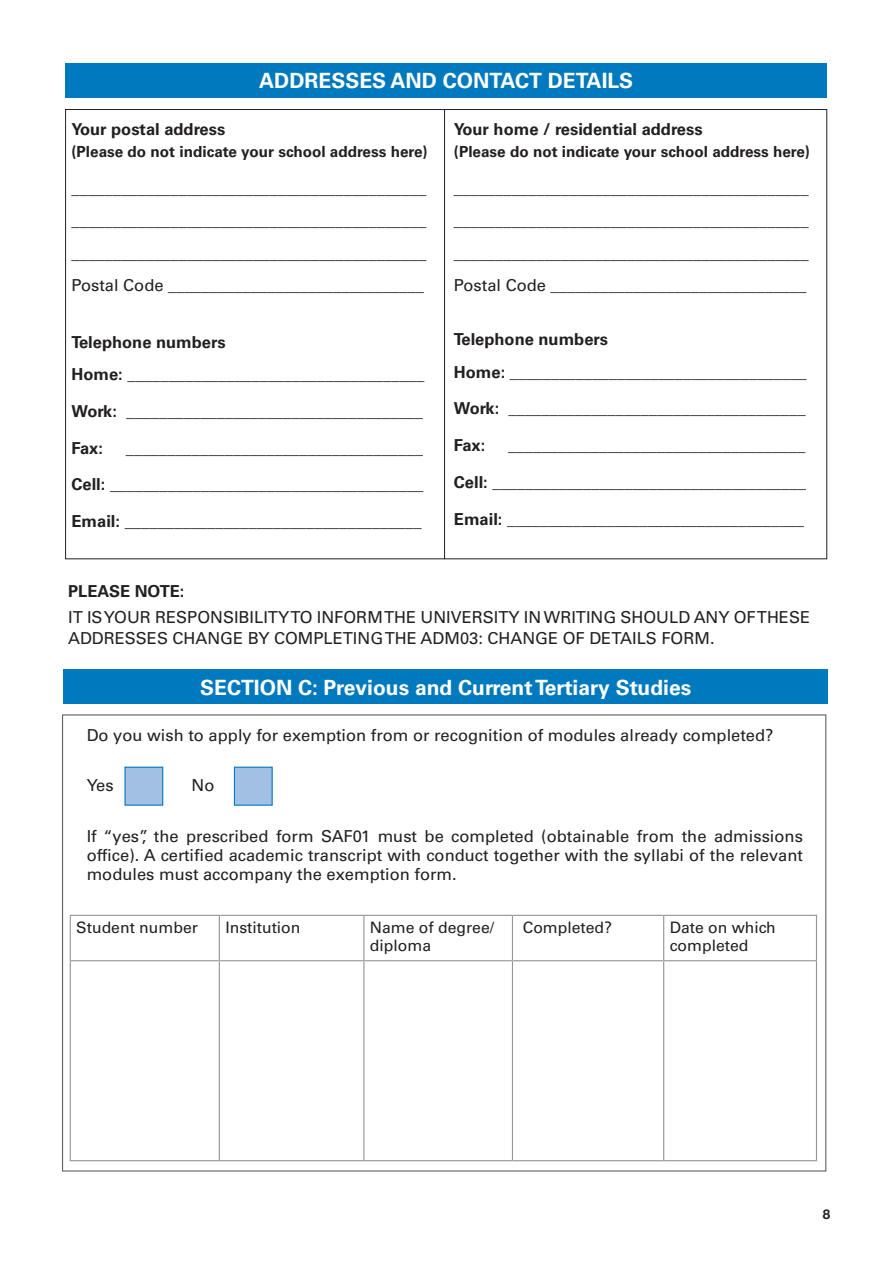
<style>
.page{position:relative;width:893px;height:1263px;background:#fff}
.page>*{position:absolute;margin:0;border:0;box-sizing:border-box;transform-origin:0 0}
.t1{font:700 21px "Univers LT Std";color:#fff}
.t2{font:16.5px/32.5px "Univers LT Std";color:#231f20;text-align:justify}
.t3{font:700 16.5px "Univers LT Std";color:#231f20}
.t4{font:15.75px/18.1px "Univers LT Std";color:#231f20}
.t5{font:700 15.3px "Univers LT Std";color:#231f20}
.t6{font:700 13.5px "Helvetica Neue LT Std";color:#231f20}
.s1{font-weight:700}
</style>
<div class="page">
<div style="left:65px;top:64px;width:762px;height:34px;background:#0079be"></div>
<hr style="left:444px;top:110px;width:1px;height:449px;background:#231f20">
<div style="left:234px;top:767px;width:39px;height:39px;background:#a1c0e3;border:1px solid #0079be"></div>
<div style="left:125px;top:767px;width:38px;height:38px;background:#a1c0e3"></div>
<div style="left:124px;top:767px;width:39px;height:39px;border:1px solid #0079be"></div>
<div style="left:64px;top:670px;width:764px;height:34px;background:#0079be"></div>
<hr style="left:70px;top:915px;width:149px;height:1px;background:#939598">
<hr style="left:70px;top:916px;width:1px;height:44px;background:#939598">
<hr style="left:219px;top:915px;width:145px;height:1px;background:#939598">
<hr style="left:219px;top:916px;width:1px;height:44px;background:#939598">
<hr style="left:364px;top:915px;width:148px;height:1px;background:#939598">
<hr style="left:363px;top:916px;width:1px;height:44px;background:#939598">
<hr style="left:512px;top:915px;width:152px;height:1px;background:#939598">
<hr style="left:512px;top:916px;width:1px;height:44px;background:#939598">
<hr style="left:664px;top:915px;width:153px;height:1px;background:#939598">
<hr style="left:663px;top:916px;width:1px;height:44px;background:#939598">
<hr style="left:816px;top:916px;width:1px;height:44px;background:#939598">
<hr style="left:70px;top:960px;width:149px;height:1px;background:#939598">
<hr style="left:70px;top:961px;width:1px;height:199px;background:#939598">
<hr style="left:219px;top:960px;width:145px;height:1px;background:#939598">
<hr style="left:219px;top:961px;width:1px;height:199px;background:#939598">
<hr style="left:364px;top:960px;width:148px;height:1px;background:#939598">
<hr style="left:363px;top:961px;width:1px;height:199px;background:#939598">
<hr style="left:512px;top:960px;width:152px;height:1px;background:#939598">
<hr style="left:512px;top:961px;width:1px;height:199px;background:#939598">
<hr style="left:664px;top:960px;width:153px;height:1px;background:#939598">
<hr style="left:663px;top:961px;width:1px;height:199px;background:#939598">
<hr style="left:816px;top:961px;width:1px;height:199px;background:#939598">
<hr style="left:70px;top:1160px;width:149px;height:1px;background:#939598">
<hr style="left:219px;top:1160px;width:145px;height:1px;background:#939598">
<hr style="left:364px;top:1160px;width:148px;height:1px;background:#939598">
<hr style="left:512px;top:1160px;width:152px;height:1px;background:#939598">
<hr style="left:664px;top:1160px;width:153px;height:1px;background:#939598">
<p class="t1" style="left:259px;top:69px;width:376px">ADDRESSES AND CONTACT DETAILS</p>
<p class="t3" style="left:72px;top:119px;width:155px">Your postal address</p>
<p class="t5" style="left:72px;top:142px;width:358px">(Please do not indicate your school address here)</p>
<p class="t2" style="left:72px;top:172px;width:356px">___________________________________________ ___________________________________________ ___________________________________________ Postal Code _______________________________</p>
<p class="t2" style="left:72px;top:326px;width:354px"><span class="s1">Telephone numbers<br>Home:</span> ____________________________________</p>
<p class="t2" style="left:72px;top:395px;width:353px"><span class="s1">Work:</span> ____________________________________</p>
<p class="t3" style="left:72px;top:438px;width:33px">Fax:</p>
<p class="t2" style="left:126px;top:432px;width:298px">____________________________________</p>
<p class="t2" style="left:72px;top:468px;width:354px"><span class="s1">Cell:</span> ______________________________________</p>
<p class="t2" style="left:72px;top:505px;width:352px"><span class="s1">Email:</span> ____________________________________</p>
<p class="t3" style="left:454px;top:119px;width:250px">Your home / residential address</p>
<p class="t5" style="left:454px;top:142px;width:358px">(Please do not indicate your school address here)</p>
<p class="t2" style="left:454px;top:172px;width:356px">___________________________________________ ___________________________________________ ___________________________________________ Postal Code _______________________________</p>
<p class="t2" style="left:454px;top:323px;width:354px"><span class="s1">Telephone numbers<br>Home:</span> ____________________________________</p>
<p class="t2" style="left:454px;top:392px;width:353px"><span class="s1">Work:</span> ____________________________________</p>
<p class="t3" style="left:454px;top:436px;width:33px">Fax:</p>
<p class="t2" style="left:508px;top:429px;width:298px">____________________________________</p>
<p class="t2" style="left:454px;top:466px;width:354px"><span class="s1">Cell:</span> ______________________________________</p>
<p class="t2" style="left:454px;top:503px;width:352px"><span class="s1">Email:</span> ____________________________________</p>
<p class="t3" style="left:68px;top:581px;width:118px">PLEASE NOTE:</p>
<p class="t2" style="left:68px;top:607px;width:743px;line-height:21px">IT IS YOUR RESPONSIBILITY TO INFORM THE UNIVERSITY IN WRITING SHOULD ANY OF THESE<br>ADDRESSES CHANGE BY COMPLETING THE ADM03: CHANGE OF DETAILS FORM.</p>
<p class="t1" style="left:200px;top:675px;width:492px">SECTION C: Previous and Current Tertiary Studies</p>
<p class="t2" style="left:87px;top:719px;width:688px">Do you wish to apply for exemption from or recognition of modules already completed?</p>
<p class="t2" style="left:87px;top:769px;width:28px">Yes</p>
<p class="t2" style="left:191px;top:769px;width:24px">No</p>
<p class="t2" style="left:87px;top:826px;width:718px;line-height:19px">If “yes”, the prescribed form SAF01 must be completed (obtainable from the admissions office). A certified academic transcript with conduct together with the syllabi of the relevant modules must accompany the exemption form.</p>
<p class="t4" style="left:76px;top:918px;width:123px">Student number</p>
<p class="t4" style="left:225px;top:918px;width:77px">Institution</p>
<p class="t4" style="left:370px;top:918px;width:126px">Name of degree/ diploma</p>
<p class="t4" style="left:523px;top:918px;width:91px">Completed?</p>
<p class="t4" style="left:670px;top:918px;width:107px">Date on which completed</p>
<p class="t6" style="left:823px;top:1206px;width:9px">8</p>
</div>
